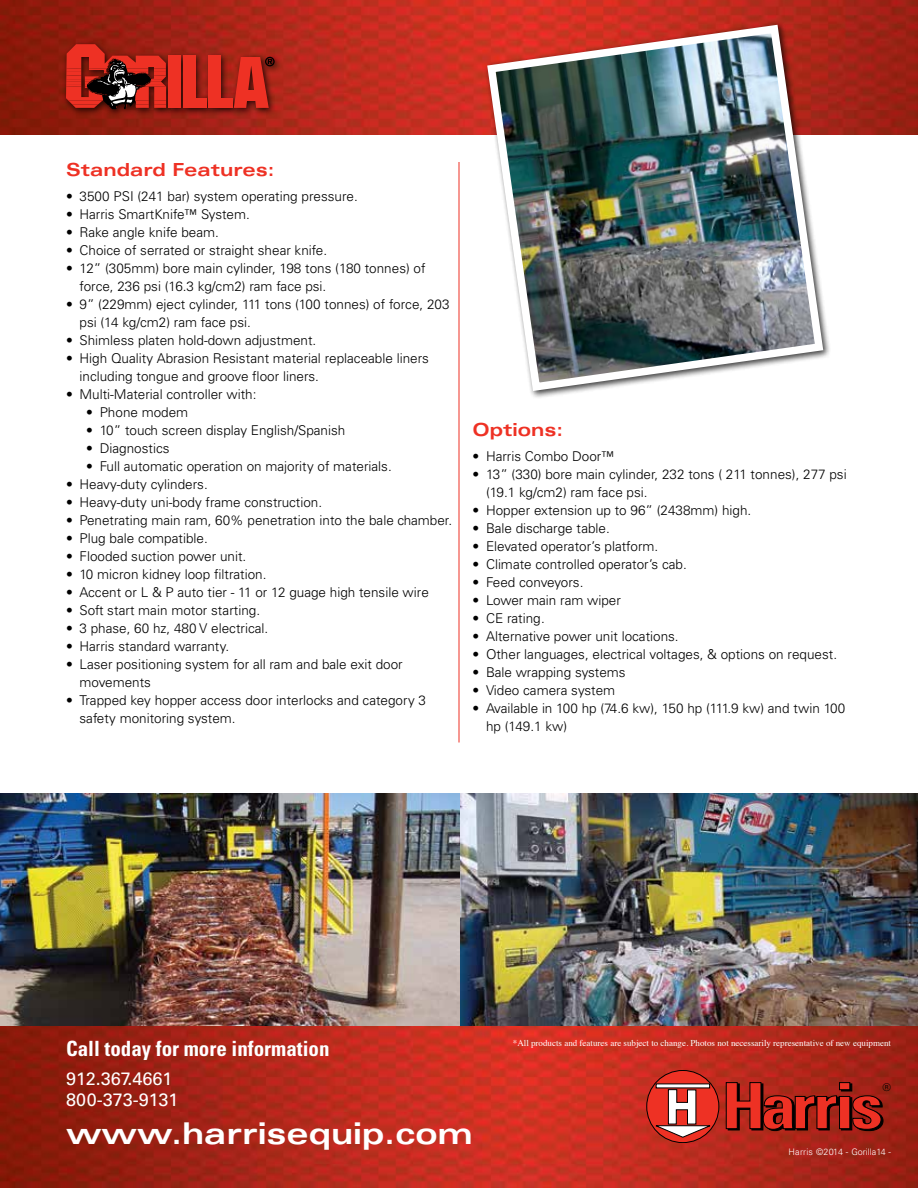
<style>
.page{position:relative;width:918px;height:1188px;background:#fff}
.page>*{position:absolute;margin:0;border:0;box-sizing:border-box;transform-origin:0 0}
.t1{font:700 expanded 30px "Univers";color:#fff}
.t2{font:700 condensed 21px "Univers";color:#fff}
.t3{font:700 expanded 18px "Univers";color:#ee3124}
.t4{font:18px/21.6px "Univers";color:#fff}
.t5{font:300 13.5px/18px "Univers";color:#000}
.t6{font:10.5px "Univers";color:#000}
.t7{font:9px "Times";color:#fff}
.t8{font:300 9px "Univers";color:#fff}
</style>
<div class="page">
<img style="left:0;top:794px;width:918px;height:232px">
<img style="left:0;top:1026px;width:918px;height:162px">
<img style="left:0;top:0;width:918px;height:135px">
<svg style="left:726px;top:1082px;width:158px;height:49px;background:#a02118"></svg>
<svg style="left:647px;top:1070px;width:72px;height:73px"></svg>
<div style="left:646px;top:1070px;width:73px;height:73px;border:1px solid #000;border-radius:50%"></div>
<svg style="left:655px;top:1089px;width:59px;height:49px"></svg>
<svg style="left:656px;top:1084px;width:54px;height:4px"></svg>
<div style="left:62px;top:40px;width:221px;height:78px;background:#000;opacity:.75"></div>
<div style="left:168px;top:56px;width:13px;height:52px;background:#ee3124"></div>
<div style="left:183px;top:56px;width:12px;height:52px;background:#ee3124"></div>
<div style="left:183px;top:98px;width:24px;height:10px;background:#ee3124"></div>
<div style="left:209px;top:56px;width:12px;height:52px;background:#ee3124"></div>
<div style="left:209px;top:98px;width:23px;height:10px;background:#ee3124"></div>
<svg style="left:234px;top:57px;width:41px;height:51px;background:#be281c"></svg>
<div style="left:246px;top:90px;width:11px;height:11px;background:#ee3124"></div>
<svg style="left:66px;top:44px;width:100px;height:65px;background:#9d2b22"></svg>
<hr style="left:459px;top:162px;width:1px;height:580px;background:#ee3124">
<div style="left:484px;top:21px;width:347px;height:378px;background:#000;opacity:.75"></div>
<img style="left:483px;top:21px;width:344px;height:374px">
<h3 class="t3" style="left:66px;top:160px;width:210px">Standard Features:</h3>
<p class="t5" style="left:66px;top:187px;width:293px">• 3500 PSI (241 bar) system operating pressure.</p>
<p class="t5" style="left:66px;top:205px;width:185px">• Harris SmartKnife™ System.</p>
<p class="t5" style="left:66px;top:223px;width:154px">• Rake angle knife beam.</p>
<p class="t5" style="left:66px;top:241px;width:263px">• Choice of serrated or straight shear knife.</p>
<p class="t5" style="left:80px;top:259px;width:348px;text-indent:-14px">• 12” (305mm) bore main cylinder, 198 tons (180 tonnes) of force, 236 psi (16.3 kg/cm2) ram face psi.</p>
<p class="t5" style="left:80px;top:295px;width:372px;text-indent:-14px">• 9” (229mm) eject cylinder, 111 tons (100 tonnes) of force, 203 psi (14 kg/cm2) ram face psi.</p>
<p class="t5" style="left:66px;top:331px;width:252px">• Shimless platen hold-down adjustment.</p>
<p class="t5" style="left:80px;top:349px;width:351px;text-indent:-14px">• High Quality Abrasion Resistant material replaceable liners including tongue and groove floor liners.</p>
<p class="t5" style="left:66px;top:385px;width:192px">• Multi-Material controller with:</p>
<p class="t5" style="left:86px;top:403px;width:104px">• Phone modem</p>
<p class="t5" style="left:86px;top:421px;width:261px">• 10” touch screen display English/Spanish</p>
<p class="t5" style="left:86px;top:439px;width:85px">• Diagnostics</p>
<p class="t5" style="left:86px;top:457px;width:307px">• Full automatic operation on majority of materials.</p>
<p class="t5" style="left:66px;top:475px;width:143px">• Heavy-duty cylinders.</p>
<p class="t5" style="left:66px;top:493px;width:258px">• Heavy-duty uni-body frame construction.</p>
<p class="t5" style="left:66px;top:511px;width:388px">• Penetrating main ram, 60% penetration into the bale chamber.</p>
<p class="t5" style="left:66px;top:529px;width:143px">• Plug bale compatible.</p>
<p class="t5" style="left:66px;top:547px;width:182px">• Flooded suction power unit.</p>
<p class="t5" style="left:66px;top:565px;width:202px">• 10 micron kidney loop filtration.</p>
<p class="t5" style="left:66px;top:583px;width:364px">• Accent or L &amp; P auto tier - 11 or 12 guage high tensile wire</p>
<p class="t5" style="left:66px;top:601px;width:196px">• Soft start main motor starting.</p>
<p class="t5" style="left:66px;top:619px;width:204px">• 3 phase, 60 hz, 480 V electrical.</p>
<p class="t5" style="left:66px;top:637px;width:165px">• Harris standard warranty.</p>
<p class="t5" style="left:80px;top:655px;width:325px;text-indent:-14px">• Laser positioning system for all ram and bale exit door movements</p>
<p class="t5" style="left:80px;top:691px;width:348px;text-indent:-14px">• Trapped key hopper access door interlocks and category 3 safety monitoring system.</p>
<h3 class="t3" style="left:472px;top:419px;width:92px">Options:</h3>
<p class="t5" style="left:472px;top:447px;width:143px">• Harris Combo Door™</p>
<p class="t5" style="left:486px;top:465px;width:362px;text-indent:-14px">• 13” (330) bore main cylinder, 232 tons ( 211 tonnes), 277 psi (19.1 kg/cm2) ram face psi.</p>
<p class="t5" style="left:472px;top:501px;width:280px">• Hopper extension up to 96” (2438mm) high.</p>
<p class="t5" style="left:472px;top:519px;width:139px">• Bale discharge table.</p>
<p class="t5" style="left:472px;top:537px;width:187px">• Elevated operator’s platform.</p>
<p class="t5" style="left:472px;top:555px;width:216px">• Climate controlled operator’s cab.</p>
<p class="t5" style="left:472px;top:573px;width:112px">• Feed conveyors.</p>
<p class="t5" style="left:472px;top:591px;width:150px">• Lower main ram wiper</p>
<p class="t5" style="left:472px;top:609px;width:74px">• CE rating.</p>
<p class="t5" style="left:472px;top:627px;width:208px">• Alternative power unit locations.</p>
<p class="t5" style="left:472px;top:645px;width:366px">• Other languages, electrical voltages, &amp; options on request.</p>
<p class="t5" style="left:472px;top:663px;width:155px">• Bale wrapping systems</p>
<p class="t5" style="left:472px;top:681px;width:144px">• Video camera system</p>
<p class="t5" style="left:486px;top:699px;width:361px;text-indent:-14px">• Available in 100 hp (74.6 kw), 150 hp (111.9 kw) and twin 100 hp (149.1 kw)</p>
<h2 class="t2" style="left:66px;top:1036px;width:265px">Call today for more information</h2>
<h3 class="t4" style="left:66px;top:1068px;width:114px">912.367.4661<br>800-373-9131</h3>
<h1 class="t1" style="left:66px;top:1116px;width:409px">www.harrisequip.com</h1>
<p class="t7" style="left:513px;top:1035px;width:380px">*All products and features are subject to change. Photos not necessarily representative of new equipment</p>
<p class="t6" style="left:883px;top:1081px;width:10px">®</p>
<p class="t8" style="left:789px;top:1147px;width:104px">Harris ©2014 - Gorilla14 -</p>
</div>
